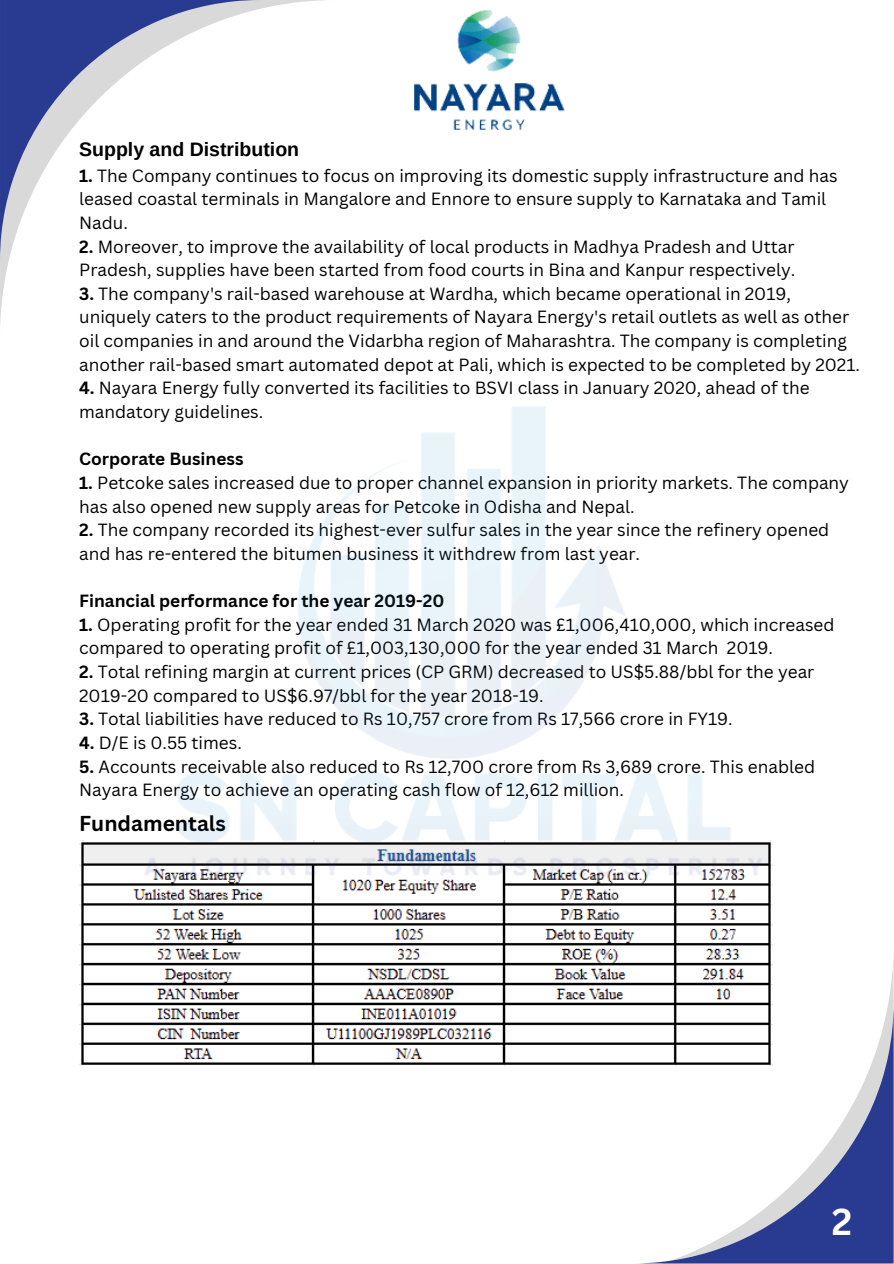
<style>
.page{position:relative;width:894px;height:1264px;background:#fff}
.page>*{position:absolute;margin:0;border:0;box-sizing:border-box;transform-origin:0 0}
.t1{font:700 36.6px "Canva Sans";color:#fff}
.t2{font:700 21px "Canva Sans";color:#000}
.t3{font:700 19.5px "Arimo";color:#000}
.t4{font:17.25px/23.7px "Canva Sans";color:#000}
.t5{font:700 17.25px "Canva Sans";color:#000}
.s1{font-weight:700}
</style>
<div class="page">
<svg style="left:0;top:0;width:325px;height:325px"></svg>
<svg style="left:0;top:0;width:261px;height:261px"></svg>
<svg style="left:648px;top:1002px;width:245px;height:261px"></svg>
<img style="left:414px;top:9px;width:151px;height:121px">
<img style="left:79px;top:840px;width:693px;height:225px">
<img style="left:105px;top:407px;width:668px;height:499px">
<p class="t3" style="left:79px;top:138px;width:221px">Supply and Distribution</p>
<p class="t4" style="left:79px;top:163px;width:759px"><span class="s1">1.</span> The Company continues to focus on improving its domestic supply infrastructure and has leased coastal terminals in Mangalore and Ennore to ensure supply to Karnataka and Tamil<br>Nadu.</p>
<p class="t4" style="left:79px;top:234px;width:717px"><span class="s1">2.</span> Moreover, to improve the availability of local products in Madhya Pradesh and Uttar<br>Pradesh, supplies have been started from food courts in Bina and Kanpur respectively.</p>
<p class="t4" style="left:79px;top:281px;width:782px"><span class="s1">3.</span> The company's rail-based warehouse at Wardha, which became operational in 2019, uniquely caters to the product requirements of Nayara Energy's retail outlets as well as other oil companies in and around the Vidarbha region of Maharashtra. The company is completing another rail-based smart automated depot at Pali, which is expected to be completed by 2021.</p>
<h1 class="t4" style="left:79px;top:376px;width:731px"><span class="s1">4.</span> Nayara Energy fully converted its facilities to BSVI class in January 2020, ahead of the mandatory guidelines.</h1>
<p class="t5" style="left:79px;top:447px;width:166px">Corporate Business</p>
<p class="t4" style="left:79px;top:470px;width:771px"><span class="s1">1.</span> Petcoke sales increased due to proper channel expansion in priority markets. The company has also opened new supply areas for Petcoke in Odisha and Nepal.</p>
<p class="t4" style="left:79px;top:517px;width:751px"><span class="s1">2.</span> The company recorded its highest-ever sulfur sales in the year since the refinery opened and has re-entered the bitumen business it withdrew from last year.</p>
<p class="t5" style="left:79px;top:588px;width:366px">Financial performance for the year 2019-20</p>
<p class="t4" style="left:79px;top:612px;width:756px"><span class="s1">1.</span> Operating profit for the year ended 31 March 2020 was £1,006,410,000, which increased compared to operating profit of £1,003,130,000 for the year ended 31 March 2019.</p>
<p class="t4" style="left:79px;top:659px;width:736px"><span class="s1">2.</span> Total refining margin at current prices (CP GRM) decreased to US$5.88/bbl for the year<br>2019-20 compared to US$6.97/bbl for the year 2018-19.</p>
<p class="t4" style="left:79px;top:706px;width:655px"><span class="s1">3.</span> Total liabilities have reduced to Rs 10,757 crore from Rs 17,566 crore in FY19.</p>
<p class="t4" style="left:79px;top:730px;width:164px"><span class="s1">4.</span> D/E is 0.55 times.</p>
<p class="t4" style="left:79px;top:754px;width:737px"><span class="s1">5.</span> Accounts receivable also reduced to Rs 12,700 crore from Rs 3,689 crore. This enabled<br>Nayara Energy to achieve an operating cash flow of 12,612 million.</p>
<p class="t2" style="left:79px;top:808px;width:148px">Fundamentals</p>
<p class="t1" style="left:831px;top:1195px;width:22px">2</p>
</div>
